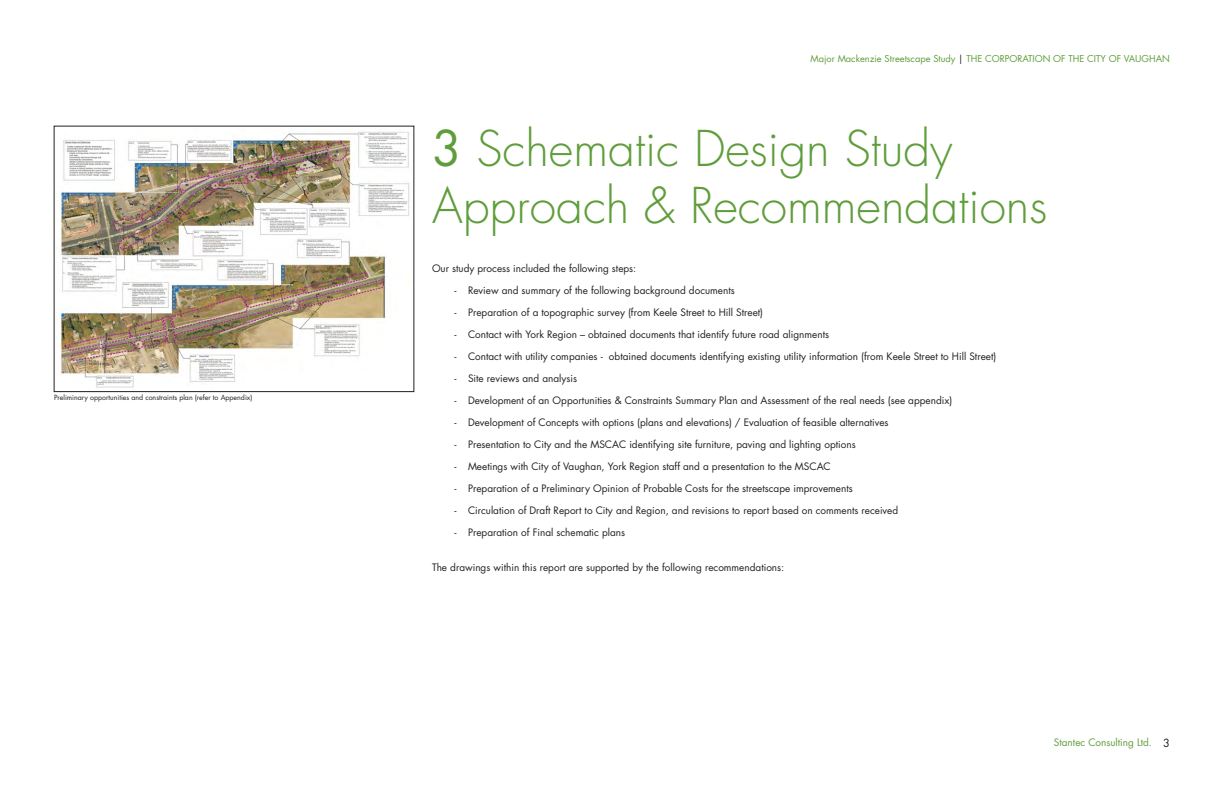
<style>
.page{position:relative;width:1224px;height:792px;background:#fff}
.page>*{position:absolute;margin:0;border:0;box-sizing:border-box;transform-origin:0 0}
.Body{font:300 48px/57.6px "Futura Std";color:#5f9d3b}
.t1{font:10px "Futura Std";color:#231f20}
.t2{font:10px "Futura Std";color:#5f9d3b}
.t3{font:9.2px "Futura Std";color:#5f9d3b}
.t4{font:7px "Futura Std";color:#231f20}
.s1{color:#231f20}
.s2{font-weight:400}
.s3{font-size:11px;color:#231f20}
</style>
<div class="page">
<img style="left:56px;top:131px;width:354px;height:257px">
<p class="t4" style="left:54px;top:393px;width:200px">Preliminary opportunities and constraints plan (refer to Appendix)</p>
<p class="t3" style="left:811px;top:52px;width:361px">Major Mackenzie Streetscape Study <span class="s1">|</span> THE CORPORATION OF THE CITY OF VAUGHAN</p>
<p class="Body" style="left:432px;top:121px;width:617px"><span class="s2">3</span> Schematic Design Study<br>Approach &amp; Recommendations</p>
<p class="t1" style="left:432px;top:262px;width:206px">Our study process included the following steps:</p>
<p class="t1" style="left:454px;top:284px;width:282px">- Review and summary of the following background documents</p>
<p class="t1" style="left:454px;top:306px;width:310px">- Preparation of a topographic survey (from Keele Street to Hill Street)</p>
<p class="t1" style="left:454px;top:328px;width:376px">- Contact with York Region – obtained documents that identify future road alignments</p>
<p class="t1" style="left:454px;top:350px;width:543px">- Contact with utility companies - obtained documents identifying existing utility information (from Keele Street to Hill Street)</p>
<p class="t1" style="left:454px;top:372px;width:124px">- Site reviews and analysis</p>
<p class="t1" style="left:454px;top:394px;width:499px">- Development of an Opportunities &amp; Constraints Summary Plan and Assessment of the real needs (see appendix)</p>
<p class="t1" style="left:454px;top:416px;width:436px">- Development of Concepts with options (plans and elevations) / Evaluation of feasible alternatives</p>
<p class="t1" style="left:454px;top:438px;width:403px">- Presentation to City and the MSCAC identifying site furniture, paving and lighting options</p>
<p class="t1" style="left:454px;top:460px;width:378px">- Meetings with City of Vaughan, York Region staff and a presentation to the MSCAC</p>
<p class="t1" style="left:454px;top:482px;width:400px">- Preparation of a Preliminary Opinion of Probable Costs for the streetscape improvements</p>
<p class="t1" style="left:454px;top:504px;width:445px">- Circulation of Draft Report to City and Region, and revisions to report based on comments received</p>
<p class="t1" style="left:454px;top:526px;width:172px">- Preparation of Final schematic plans</p>
<p class="t1" style="left:432px;top:561px;width:354px">The drawings within this report are supported by the following recommendations:</p>
<p class="t2" style="left:1054px;top:736px;width:118px">Stantec Consulting Ltd. <span class="s3">3</span></p>
</div>
